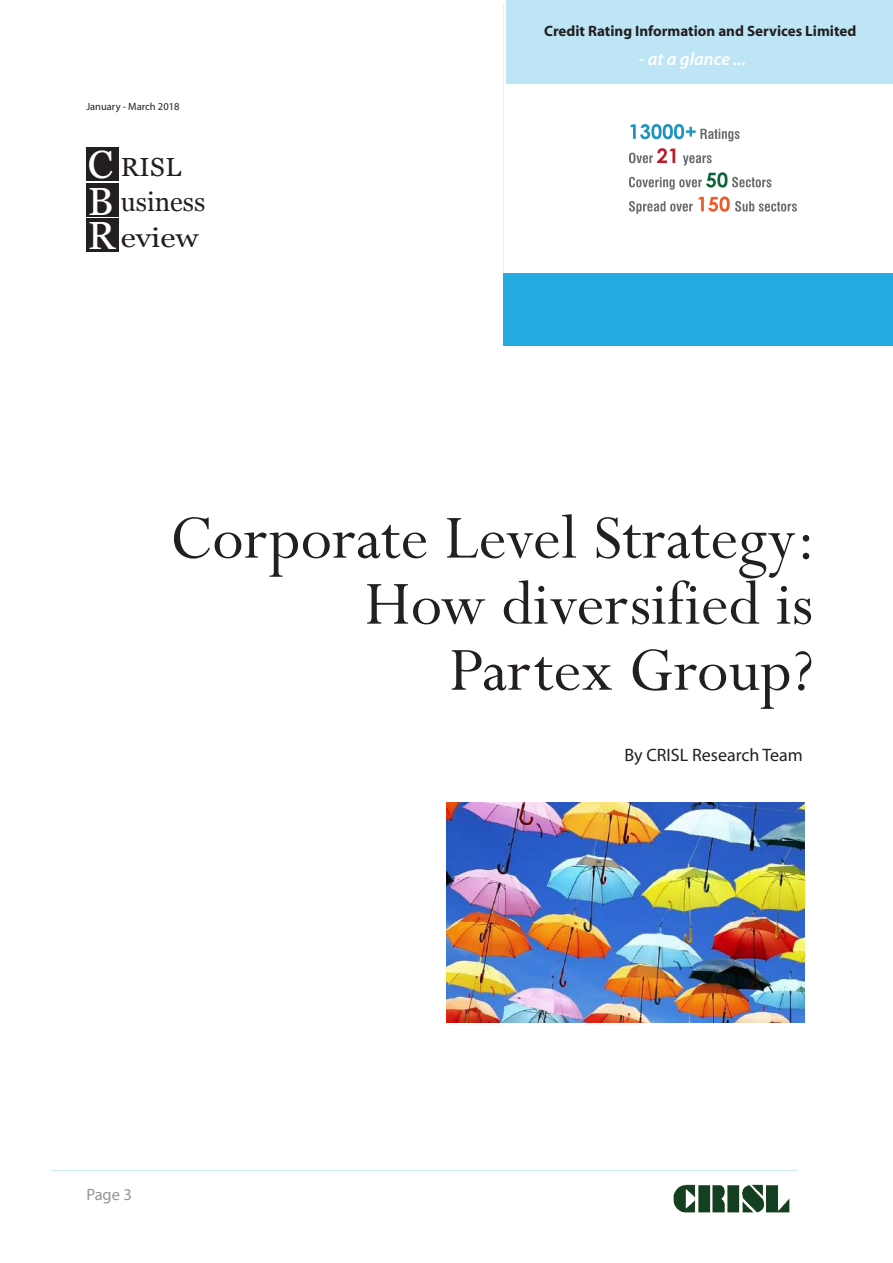
<style>
.page{position:relative;width:893px;height:1263px;background:#fff}
.page>*{position:absolute;margin:0;border:0;box-sizing:border-box;transform-origin:0 0}
.t1{font:69px/66px "Perpetua";color:#231f20;text-align:right}
.t2{font:39.3px/35.5px "Georgia";color:#fff;text-align:justify}
.t3{font:26.1px/35.5px "Georgia";color:#231f20}
.t4{font:18px "Myriad Pro";color:#231f20}
.t5{font:italic 600 18px "Myriad Pro";color:#fff}
.t6{font:16.5px "Myriad Pro";color:#939598}
.t7{font:700 15px "Myriad";color:#231f20}
.t8{font:10.5px "Myriad Pro";color:#231f20}
</style>
<div class="page">
<img style="left:673px;top:1184px;width:117px;height:29px">
<div style="left:507px;top:0;width:386px;height:83px;background:#bde5f6"></div>
<div style="left:504px;top:273px;width:389px;height:73px;background:#24aae1"></div>
<svg style="left:630px;top:124px;width:110px;height:17px"></svg>
<svg style="left:629px;top:148px;width:46px;height:15px"></svg>
<svg style="left:683px;top:155px;width:29px;height:11px"></svg>
<svg style="left:629px;top:172px;width:142px;height:18px"></svg>
<svg style="left:629px;top:197px;width:168px;height:17px"></svg>
<div style="left:86px;top:183px;width:33px;height:33px;background:#231f20"></div>
<div style="left:86px;top:218px;width:33px;height:33px;background:#231f20"></div>
<div style="left:86px;top:148px;width:33px;height:33px;background:#231f20"></div>
<img style="left:446px;top:802px;width:358px;height:221px">
<p class="t8" style="left:86px;top:100px;width:95px">January - March 2018</p>
<p class="t2" style="left:88px;top:147px;width:29px">C B R</p>
<p class="t3" style="left:121px;top:150px;width:86px">RISL usiness eview</p>
<p class="t7" style="left:544px;top:24px;width:314px">Credit Rating Information and Services Limited</p>
<p class="t5" style="left:639px;top:47px;width:109px">- at a glance ...</p>
<p class="t1" style="left:170px;top:503px;width:648px">Corporate Level Strategy:<br>How diversified is<br>Partex Group?</p>
<p class="t6" style="left:86px;top:1184px;width:47px">Page 3</p>
<p class="t4" style="left:624px;top:744px;width:180px">By CRISL Research Team</p>
</div>
